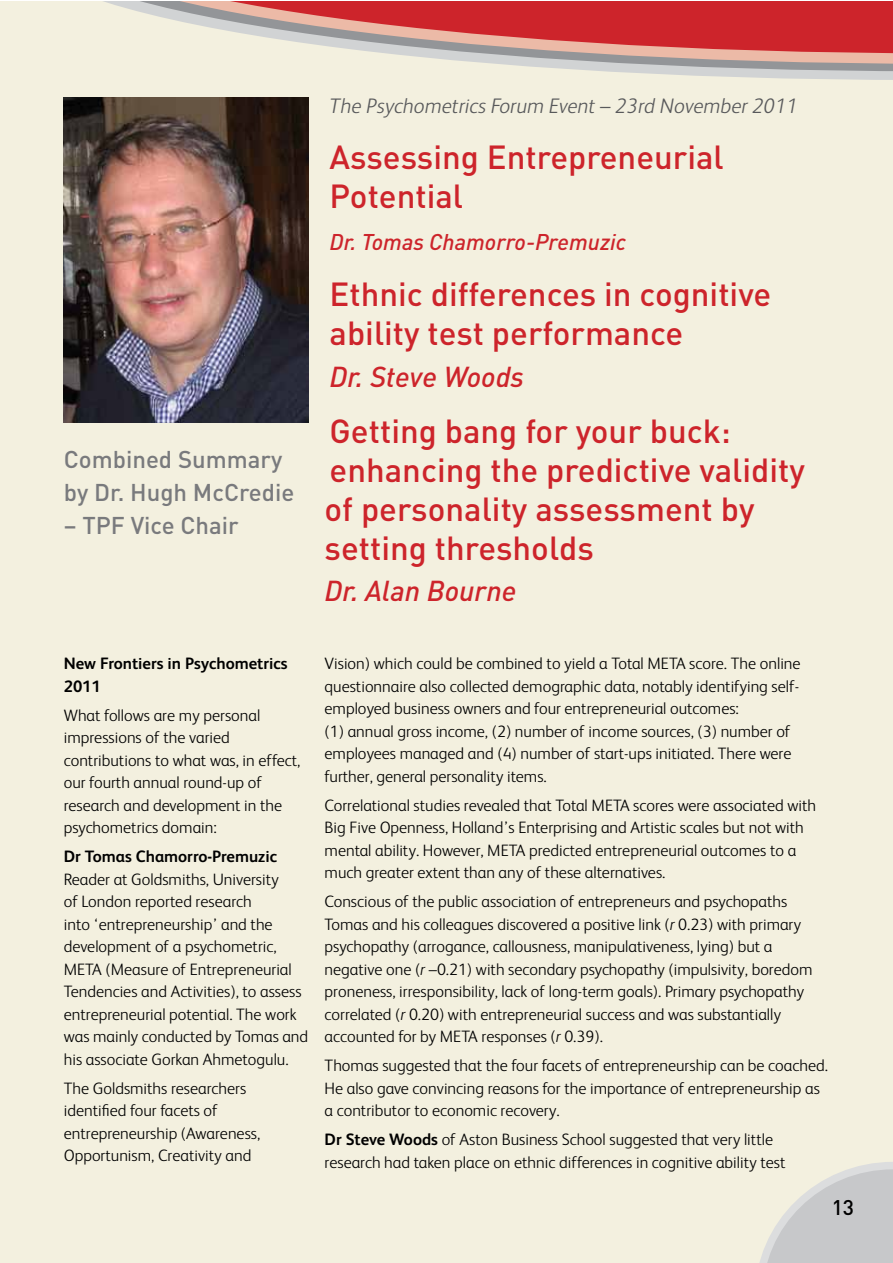
<style>
.page{position:relative;width:893px;height:1263px;background:#fff}
.page>*{position:absolute;margin:0;border:0;box-sizing:border-box;transform-origin:0 0}
.t1{font:500 33px/39px "DINOT";color:#cd242b}
.t2{font:italic 500 28.5px "DINOT";color:#cd242b}
.t3{font:500 24px/33px "DINOT";color:#797a7d}
.t4{font:italic 500 22.5px "DINOT";color:#cd242b}
.t5{font:italic 300 21px "FS Albert";color:#58595b}
.t6{font:500 21px "DINOT";color:#000}
.t7{font:300 16.5px/22.5px "FS Albert";color:#000}
.t8{font:700 16.5px/22.5px "FS Albert";color:#000}
.s1{font-style:italic}
.s2{font-weight:700}
</style>
<div class="page">
<div style="left:11px;top:80px;width:881px;height:1183px;background:#f3f0df"></div>
<div style="left:0;top:1px;width:11px;height:1262px;background:#f3f0df"></div>
<svg style="left:11px;top:1px;width:881px;height:79px;background:#eceadc"></svg>
<svg style="left:19px;top:1px;width:873px;height:70px;background:#dddbd1"></svg>
<svg style="left:32px;top:1px;width:860px;height:63px;background:#d68582"></svg>
<svg style="left:755px;top:1162px;width:137px;height:101px;background:#d5d5d1"></svg>
<img style="left:64px;top:97px;width:244px;height:326px">
<h3 class="t3" style="left:64px;top:442px;width:232px">Combined Summary by Dr. Hugh McCredie</h3>
<h3 class="t3" style="left:64px;top:508px;width:176px">– TPF Vice Chair</h3>
<p class="t5" style="left:330px;top:92px;width:470px">The Psychometrics Forum Event – 23rd November 2011</p>
<h1 class="t1" style="left:330px;top:136px;width:396px">Assessing Entrepreneurial<br>Potential</h1>
<h3 class="t4" style="left:330px;top:226px;width:298px">Dr. Tomas Chamorro-Premuzic</h3>
<h1 class="t1" style="left:330px;top:273px;width:443px">Ethnic differences in cognitive ability test performance</h1>
<h2 class="t2" style="left:330px;top:357px;width:196px">Dr. Steve Woods</h2>
<h1 class="t1" style="left:325px;top:410px;width:482px">Getting bang for your buck: enhancing the predictive validity of personality assessment by setting thresholds</h1>
<h2 class="t2" style="left:325px;top:572px;width:193px">Dr. Alan Bourne</h2>
<p class="t8" style="left:64px;top:652px;width:225px">New Frontiers in Psychometrics<br>2011</p>
<p class="t7" style="left:64px;top:703px;width:238px">What follows are my personal impressions of the varied contributions to what was, in effect, our fourth annual round-up of research and development in the psychometrics domain:</p>
<p class="t8" style="left:64px;top:844px;width:215px">Dr Tomas Chamorro-Premuzic</p>
<p class="t7" style="left:64px;top:867px;width:246px">Reader at Goldsmiths, University<br>of London reported research<br>into ‘entrepreneurship’ and the development of a psychometric, META (Measure of Entrepreneurial Tendencies and Activities), to assess entrepreneurial potential. The work was mainly conducted by Tomas and his associate Gorkan Ahmetogulu.</p>
<p class="t7" style="left:64px;top:1076px;width:198px">The Goldsmiths researchers identified four facets of entrepreneurship (Awareness,<br>Opportunism, Creativity and</p>
<p class="t7" style="left:325px;top:652px;width:478px">Vision) which could be combined to yield a Total META score. The online questionnaire also collected demographic data, notably identifying self&shy;employed business owners and four entrepreneurial outcomes:<br>(1) annual gross income, (2) number of income sources, (3) number of employees managed and (4) number of start-ups initiated. There were further, general personality items.</p>
<p class="t7" style="left:325px;top:793px;width:493px">Correlational studies revealed that Total META scores were associated with Big Five Openness, Holland’s Enterprising and Artistic scales but not with mental ability. However, META predicted entrepreneurial outcomes to a much greater extent than any of these alternatives.</p>
<p class="t7" style="left:325px;top:889px;width:489px">Conscious of the public association of entrepreneurs and psychopaths Tomas and his colleagues discovered a positive link (<span class="s1">r</span> 0.23) with primary psychopathy (arrogance, callousness, manipulativeness, lying) but a negative one (<span class="s1">r</span> –0.21) with secondary psychopathy (impulsivity, boredom proneness, irresponsibility, lack of long-term goals). Primary psychopathy correlated (<span class="s1">r</span> 0.20) with entrepreneurial success and was substantially accounted for by META responses (<span class="s1">r</span> 0.39).</p>
<p class="t7" style="left:325px;top:1053px;width:505px">Thomas suggested that the four facets of entrepreneurship can be coached.<br>He also gave convincing reasons for the importance of entrepreneurship as a contributor to economic recovery.</p>
<p class="t7" style="left:325px;top:1127px;width:462px"><span class="s2">Dr Steve Woods</span> of Aston Business School suggested that very little research had taken place on ethnic differences in cognitive ability test</p>
<p class="t6" style="left:832px;top:1193px;width:24px">13</p>
</div>
